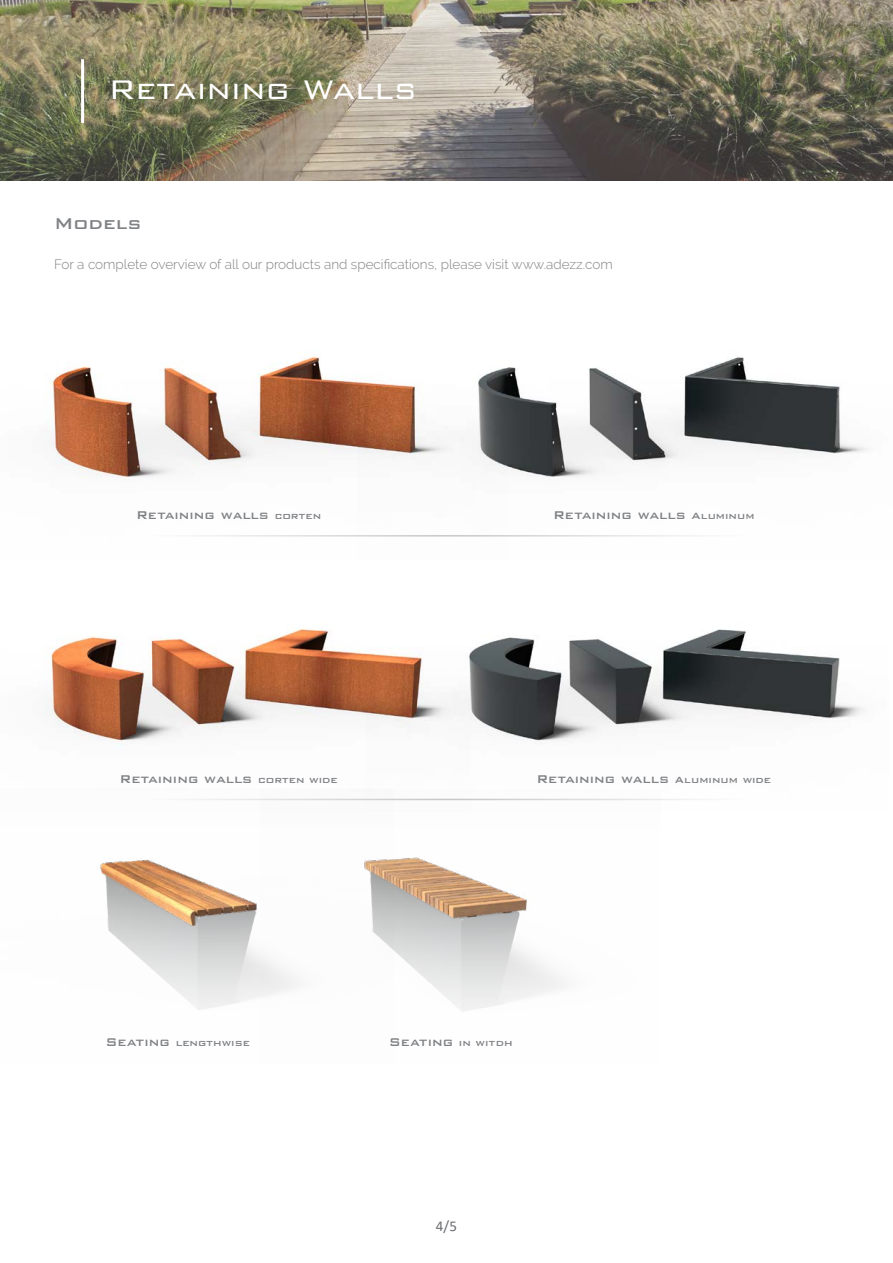
<style>
.page{position:relative;width:893px;height:1263px;background:#fff}
.page>*{position:absolute;margin:0;border:0;box-sizing:border-box;transform-origin:0 0}
.t1{font:300 36px "Bank Gothic BT";color:#fff}
.t2{font:500 21px "Bank Gothic BT";color:#808285}
.t3{font:500 15px "Bank Gothic BT";color:#808285}
.t4{font:15px "Calibri";color:#6c6d70}
.t5{font:300 13.5px "Raleway";color:#808285}
.t6{font:500 12px "Bank Gothic BT";color:#808285}
.s1{font-size:12px}
.s2{font-size:15px}
</style>
<div class="page">
<img style="left:0;top:0;width:893px;height:180px">
<img style="left:507px;top:357px;width:360px;height:120px">
<img style="left:471px;top:536px;width:393px;height:208px">
<img style="left:45px;top:356px;width:462px;height:203px">
<img style="left:44px;top:486px;width:427px;height:261px">
<img style="left:100px;top:857px;width:160px;height:153px">
<img style="left:260px;top:798px;width:350px;height:214px">
<hr style="left:146px;top:535px;width:601px;height:1px;background:#c5c6c8">
<hr style="left:146px;top:799px;width:601px;height:1px;background:#c5c6c8">
<hr style="left:81px;top:59px;width:3px;height:64px;background:#fff">
<h1 class="t1" style="left:108px;top:70px;width:310px">Retaining Walls</h1>
<p class="t2" style="left:54px;top:212px;width:89px">Models</p>
<p class="t5" style="left:54px;top:256px;width:560px">For a complete overview of all our products and specifications, please visit www.adezz.com</p>
<p class="t3" style="left:136px;top:507px;width:187px">Retaining walls <span class="s1">corten</span></p>
<p class="t3" style="left:553px;top:507px;width:203px">Retaining walls <span class="s1">Aluminum</span></p>
<p class="t3" style="left:120px;top:771px;width:220px">Retaining walls <span class="s1">corten wide</span></p>
<p class="t3" style="left:536px;top:771px;width:236px">Retaining walls <span class="s1">Aluminum wide</span></p>
<p class="t6" style="left:106px;top:1036px;width:146px"><span class="s2">Seating</span> lengthwise</p>
<p class="t3" style="left:389px;top:1034px;width:125px">Seating <span class="s1">in witdh</span></p>
<p class="t4" style="left:436px;top:1216px;width:22px">4/5</p>
</div>
